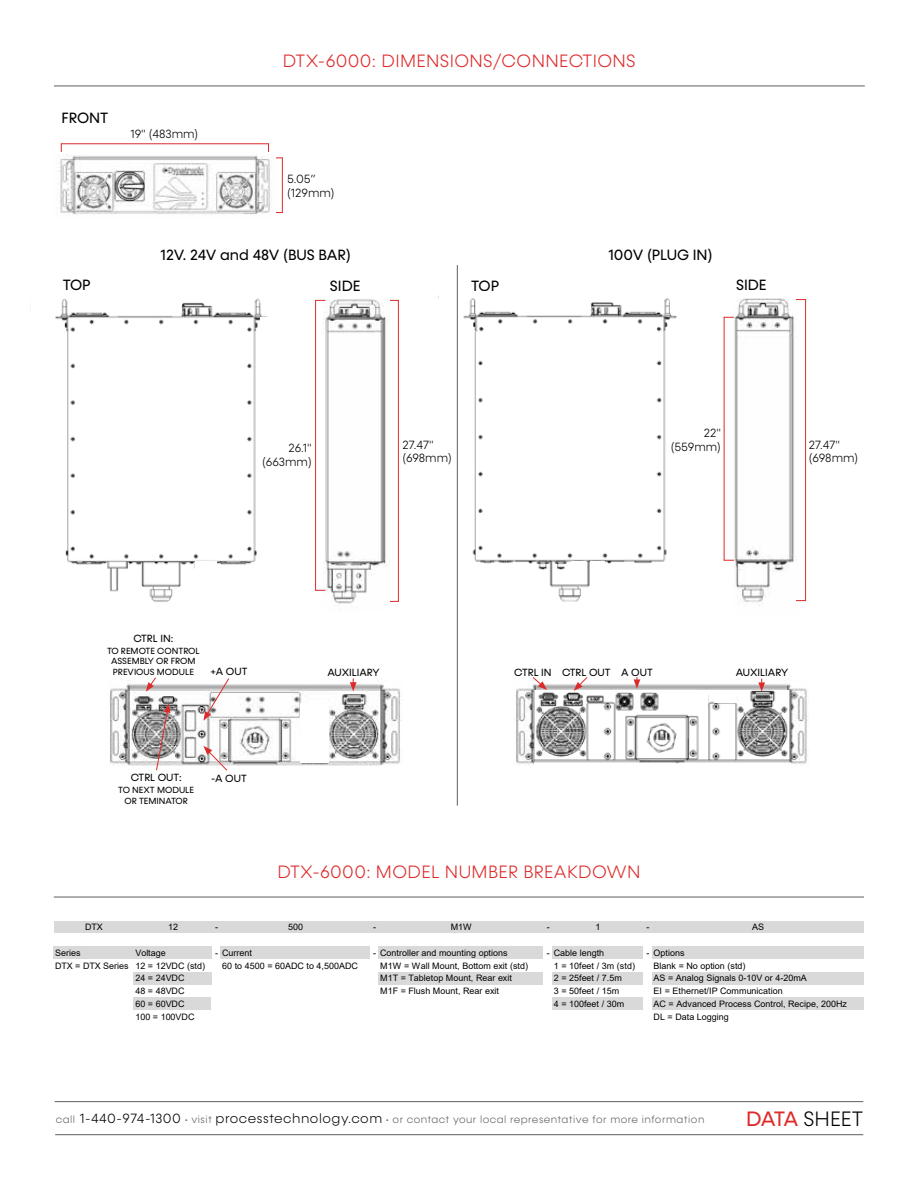
<style>
.page{position:relative;width:918px;height:1188px;background:#fff}
.page>*{position:absolute;margin:0;border:0;box-sizing:border-box;transform-origin:0 0}
.t1{font:300 21px "Konnect";color:#000}
.t2{font:300 18px "Konnect";letter-spacing:.02em;color:#dd2a2a}
.t3{font:15px "Konnect";color:#000}
.t4{font:300 12px/13.8px "Konnect";color:#000}
.t5{font:300 10.5px "Konnect";letter-spacing:.04em;color:#5e5e5f}
.t6{font:10.5px "Konnect";color:#000}
.t7{font:9px/10.5px "Konnect";color:#000;text-align:center}
.t8{font:8.85px "Arial";color:#000}
.s1{font-size:13.5px;color:#000}
.s2{font-weight:400;color:#dd2a2a}
</style>
<div class="page">
<hr style="left:54px;top:86px;width:811px;height:1px;background:#5e5e5f">
<hr style="left:54px;top:897px;width:810px;height:1px;background:#5e5e5f">
<hr style="left:55px;top:1134px;width:808px;height:1px;background:#5e5e5f">
<hr style="left:55px;top:1101px;width:808px;height:1px;background:#5e5e5f">
<hr style="left:282px;top:158px;width:1px;height:55px;background:#dd2a2a">
<svg style="left:268px;top:144px;width:15px;height:15px"></svg>
<hr style="left:61px;top:143px;width:208px;height:1px;background:#dd2a2a">
<img style="left:60px;top:152px;width:215px;height:63px">
<div style="left:54px;top:921px;width:810px;height:13px;background:#d9d9d9"></div>
<div style="left:54px;top:933px;width:810px;height:13px;background:#fff"></div>
<div style="left:54px;top:946px;width:158px;height:13px;background:#d9d9d9"></div>
<div style="left:220px;top:946px;width:150px;height:13px;background:#d9d9d9"></div>
<div style="left:378px;top:946px;width:165px;height:13px;background:#d9d9d9"></div>
<div style="left:552px;top:946px;width:91px;height:13px;background:#d9d9d9"></div>
<div style="left:652px;top:946px;width:212px;height:13px;background:#d9d9d9"></div>
<div style="left:134px;top:972px;width:78px;height:13px;background:#d9d9d9"></div>
<div style="left:378px;top:972px;width:165px;height:13px;background:#d9d9d9"></div>
<div style="left:552px;top:972px;width:91px;height:13px;background:#d9d9d9"></div>
<div style="left:652px;top:972px;width:212px;height:13px;background:#d9d9d9"></div>
<div style="left:134px;top:998px;width:78px;height:12px;background:#d9d9d9"></div>
<div style="left:552px;top:998px;width:91px;height:12px;background:#d9d9d9"></div>
<div style="left:652px;top:998px;width:212px;height:12px;background:#d9d9d9"></div>
<img style="left:515px;top:678px;width:293px;height:87px">
<img style="left:535px;top:690px;width:255px;height:75px">
<svg style="left:532px;top:677px;width:15px;height:13px"></svg>
<svg style="left:574px;top:677px;width:14px;height:14px"></svg>
<svg style="left:634px;top:677px;width:6px;height:12px"></svg>
<svg style="left:758px;top:679px;width:7px;height:13px"></svg>
<div style="left:663px;top:692px;width:45px;height:18px;background:#fff"></div>
<div style="left:715px;top:692px;width:22px;height:11px;background:#fff"></div>
<img style="left:456px;top:292px;width:211px;height:323px">
<img style="left:456px;top:295px;width:221px;height:37px">
<div style="left:591px;top:561px;width:14px;height:9px;background:#fff"></div>
<div style="left:571px;top:561px;width:15px;height:9px;background:#fff"></div>
<img style="left:734px;top:298px;width:67px;height:308px">
<hr style="left:805px;top:299px;width:1px;height:302px;background:#dd2a2a">
<hr style="left:724px;top:317px;width:1px;height:244px;background:#dd2a2a">
<hr style="left:457px;top:247px;width:1px;height:559px;background:#5e5e5f">
<img style="left:55px;top:298px;width:212px;height:304px">
<hr style="left:398px;top:300px;width:1px;height:302px;background:#dd2a2a">
<img style="left:322px;top:299px;width:65px;height:305px">
<hr style="left:315px;top:300px;width:1px;height:291px;background:#dd2a2a">
<div style="left:260px;top:317px;width:52px;height:274px;background:#fff"></div>
<div style="left:195px;top:561px;width:21px;height:30px;background:#fff"></div>
<img style="left:109px;top:680px;width:293px;height:86px">
<svg style="left:203px;top:678px;width:27px;height:43px"></svg>
<svg style="left:146px;top:677px;width:10px;height:15px"></svg>
<svg style="left:156px;top:703px;width:14px;height:68px"></svg>
<svg style="left:350px;top:678px;width:7px;height:13px"></svg>
<svg style="left:203px;top:746px;width:25px;height:25px"></svg>
<div style="left:300px;top:703px;width:28px;height:58px;background:#fff"></div>
<svg style="left:300px;top:762px;width:28px;height:1px"></svg>
<h3 class="t3" style="left:61px;top:109px;width:49px">FRONT</h3>
<h3 class="t3" style="left:63px;top:277px;width:29px">TOP</h3>
<h3 class="t4" style="left:130px;top:127px;width:69px">19" (483mm)</h3>
<h2 class="t2" style="left:283px;top:51px;width:354px">DTX-6000: DIMENSIONS/CONNECTIONS</h2>
<h3 class="t4" style="left:287px;top:172px;width:49px">5.05” (129mm)</h3>
<h3 class="t3" style="left:161px;top:246px;width:192px">12V. 24V and 48V (BUS BAR)</h3>
<h3 class="t3" style="left:330px;top:278px;width:32px">SIDE</h3>
<h3 class="t3" style="left:471px;top:278px;width:29px">TOP</h3>
<h3 class="t3" style="left:608px;top:246px;width:106px">100V (PLUG IN)</h3>
<h3 class="t3" style="left:736px;top:277px;width:32px">SIDE</h3>
<h3 class="t4" style="left:262px;top:441px;width:51px;text-align:right">26.1" (663mm)</h3>
<h3 class="t4" style="left:402px;top:438px;width:51px">27.47" (698mm)</h3>
<h3 class="t4" style="left:671px;top:426px;width:52px;text-align:right">22" (559mm)</h3>
<h3 class="t4" style="left:809px;top:438px;width:51px">27.47" (698mm)</h3>
<p class="t6" style="left:133px;top:632px;width:41px">CTRL IN:</p>
<p class="t7" style="left:107px;top:646px;width:94px">TO REMOTE CONTROL<br>ASSEMBLY OR FROM<br>PREVIOUS MODULE</p>
<p class="t6" style="left:211px;top:666px;width:38px">+A OUT</p>
<p class="t6" style="left:327px;top:666px;width:54px">AUXILIARY</p>
<p class="t6" style="left:514px;top:666px;width:140px">CTRL IN CTRL OUT A OUT</p>
<p class="t6" style="left:736px;top:666px;width:54px">AUXILIARY</p>
<p class="t6" style="left:131px;top:772px;width:52px">CTRL OUT:</p>
<p class="t6" style="left:211px;top:772px;width:37px">-A OUT</p>
<p class="t7" style="left:118px;top:785px;width:77px">TO NEXT MODULE<br>OR TEMINATOR</p>
<h2 class="t2" style="left:277px;top:862px;width:365px">DTX-6000: MODEL NUMBER BREAKDOWN</h2>
<p class="t8" style="left:85px;top:921px;width:19px">DTX</p>
<p class="t8" style="left:168px;top:921px;width:11px">12</p>
<p class="t8" style="left:215px;top:921px;width:4px">-</p>
<p class="t8" style="left:288px;top:921px;width:16px">500</p>
<p class="t8" style="left:373px;top:921px;width:4px">-</p>
<p class="t8" style="left:451px;top:921px;width:22px">M1W</p>
<p class="t8" style="left:547px;top:921px;width:4px">-</p>
<p class="t8" style="left:596px;top:921px;width:6px">1</p>
<p class="t8" style="left:647px;top:921px;width:4px">-</p>
<p class="t8" style="left:752px;top:921px;width:13px">AS</p>
<p class="t8" style="left:55px;top:947px;width:27px">Series</p>
<p class="t8" style="left:135px;top:947px;width:32px">Voltage</p>
<p class="t8" style="left:215px;top:947px;width:38px">- Current</p>
<p class="t8" style="left:373px;top:947px;width:136px">- Controller and mounting options</p>
<p class="t8" style="left:547px;top:947px;width:59px">- Cable length</p>
<p class="t8" style="left:647px;top:947px;width:40px">- Options</p>
<p class="t8" style="left:55px;top:959px;width:152px">DTX = DTX Series 12 = 12VDC (std)</p>
<p class="t8" style="left:222px;top:959px;width:137px">60 to 4500 = 60ADC to 4,500ADC</p>
<p class="t8" style="left:380px;top:959px;width:149px">M1W = Wall Mount, Bottom exit (std)</p>
<p class="t8" style="left:554px;top:959px;width:83px">1 = 10feet / 3m (std)</p>
<p class="t8" style="left:654px;top:959px;width:93px">Blank = No option (std)</p>
<p class="t8" style="left:135px;top:972px;width:51px">24 = 24VDC</p>
<p class="t8" style="left:380px;top:972px;width:133px">M1T = Tabletop Mount, Rear exit</p>
<p class="t8" style="left:554px;top:972px;width:70px">2 = 25feet / 7.5m</p>
<p class="t8" style="left:654px;top:972px;width:155px">AS = Analog Signals 0-10V or 4-20mA</p>
<p class="t8" style="left:135px;top:985px;width:51px">48 = 48VDC</p>
<p class="t8" style="left:380px;top:985px;width:120px">M1F = Flush Mount, Rear exit</p>
<p class="t8" style="left:554px;top:985px;width:67px">3 = 50feet / 15m</p>
<p class="t8" style="left:654px;top:985px;width:131px">EI = Ethernet/IP Communication</p>
<p class="t8" style="left:135px;top:998px;width:51px">60 = 60VDC</p>
<p class="t8" style="left:554px;top:998px;width:72px">4 = 100feet / 30m</p>
<p class="t8" style="left:654px;top:998px;width:195px">AC = Advanced Process Control, Recipe, 200Hz</p>
<p class="t8" style="left:135px;top:1011px;width:61px">100 = 100VDC</p>
<p class="t8" style="left:654px;top:1011px;width:77px">DL = Data Logging</p>
<p class="t5" style="left:56px;top:1114px;width:650px">call <span class="s1">1-440-974-1300</span> • visit <span class="s1">processtechnology.com</span> • or contact your local representative for more information</p>
<h1 class="t1" style="left:746px;top:1107px;width:119px"><span class="s2">DATA</span> SHEET</h1>
</div>
